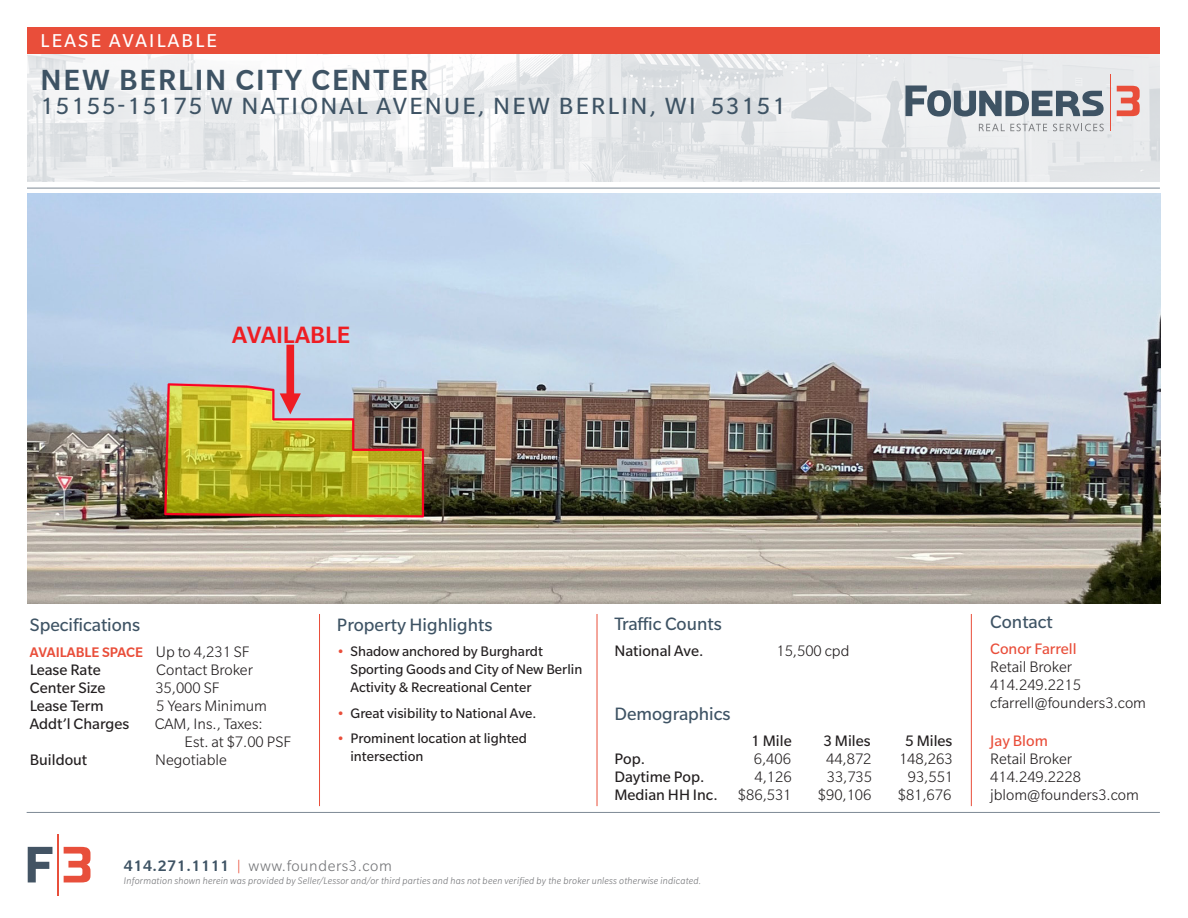
<style>
.page{position:relative;width:1188px;height:918px;background:#fff}
.page>*{position:absolute;margin:0;border:0;box-sizing:border-box;transform-origin:0 0}
.t1{font:500 31.5px "Slate Pro";letter-spacing:.06em;color:#3e5364}
.t2{font:25.5px "Slate Pro";letter-spacing:.09em;color:#3e5364}
.t3{font:500 25.5px "Slate Pro";color:#ee1d23}
.t4{font:20.25px "Slate Pro";letter-spacing:.11em;color:#fff}
.t5{font:19.5px "Slate Pro";color:#3e5364}
.t6{font:300 16.5px "Slate Pro";color:#231f20}
.t7{font:16.5px "Slate Pro";color:#231f20}
.t8{font:300 16.5px "Slate Pro";letter-spacing:.035em;color:#757679}
.t9{font:16.5px "Slate Pro";color:#e94e3a}
.t10{font:15px/18px "Slate Pro";color:#231f20}
.t11{font:500 15px "Slate Pro";color:#e94e3a}
.t12{font:italic 300 10.5px "Slate Pro";letter-spacing:.02em;color:#757679}
.s1{font-weight:300;font-size:16.5px;color:#231f20}
.s2{color:#e94e3a}
.s3{font-weight:300}
.s4{font-weight:500;color:#3e5364}
</style>
<div class="page">
<img style="left:27px;top:54px;width:1133px;height:128px">
<hr style="left:1110px;top:75px;width:1px;height:56px;background:#e94e3a">
<svg style="left:905px;top:86px;width:199px;height:31px"></svg>
<svg style="left:1117px;top:86px;width:23px;height:30px"></svg>
<svg style="left:979px;top:124px;width:68px;height:7px"></svg>
<svg style="left:1053px;top:124px;width:51px;height:7px"></svg>
<hr style="left:27px;top:188px;width:1133px;height:1px;background:#7d8995">
<div style="left:27px;top:27px;width:1133px;height:27px;background:#e94e3a"></div>
<hr style="left:58px;top:834px;width:1px;height:61px;background:#e84f3b">
<svg style="left:28px;top:847px;width:24px;height:35px"></svg>
<svg style="left:64px;top:847px;width:26px;height:35px"></svg>
<hr style="left:27px;top:812px;width:1133px;height:1px;background:#7d8995">
<hr style="left:971px;top:614px;width:1px;height:192px;background:#e94e3a">
<hr style="left:597px;top:614px;width:1px;height:192px;background:#e94e3a">
<hr style="left:319px;top:614px;width:1px;height:192px;background:#e94e3a">
<img style="left:27px;top:193px;width:1134px;height:411px">
<svg style="left:280px;top:345px;width:21px;height:69px"></svg>
<p class="t4" style="left:41px;top:30px;width:178px">LEASE AVAILABLE</p>
<p class="t1" style="left:41px;top:60px;width:389px">NEW BERLIN CITY CENTER</p>
<p class="t2" style="left:41px;top:93px;width:747px">15155-15175 W NATIONAL AVENUE, NEW BERLIN, WI 53151</p>
<p class="t3" style="left:232px;top:320px;width:120px">AVAILABLE</p>
<p class="t5" style="left:30px;top:615px;width:112px">Specifications</p>
<p class="t11" style="left:30px;top:643px;width:221px">AVAILABLE SPACE <span class="s1">Up to 4,231 SF</span></p>
<p class="t7" style="left:30px;top:661px;width:72px">Lease Rate</p>
<p class="t6" style="left:156px;top:661px;width:98px">Contact Broker</p>
<p class="t7" style="left:30px;top:679px;width:77px">Center Size</p>
<p class="t6" style="left:155px;top:679px;width:65px">35,000 SF</p>
<p class="t7" style="left:30px;top:697px;width:75px">Lease Term</p>
<p class="t6" style="left:156px;top:697px;width:112px">5 Years Minimum</p>
<p class="t7" style="left:30px;top:715px;width:101px">Addt’l Charges</p>
<p class="t6" style="left:155px;top:715px;width:109px">CAM, Ins., Taxes:</p>
<p class="t6" style="left:185px;top:733px;width:108px">Est. at $7.00 PSF</p>
<p class="t7" style="left:30px;top:751px;width:59px">Buildout</p>
<p class="t6" style="left:155px;top:751px;width:73px">Negotiable</p>
<p class="t5" style="left:337px;top:614px;width:157px">Property Highlights</p>
<p class="t10" style="left:350px;top:643px;width:233px;text-indent:-14px"><span class="s2">•</span> Shadow anchored by Burghardt<br>Sporting Goods and City of New Berlin<br>Activity &amp; Recreational Center</p>
<p class="t10" style="left:337px;top:704px;width:201px"><span class="s2">•</span> Great visibility to National Ave.</p>
<p class="t10" style="left:350px;top:730px;width:178px;text-indent:-14px"><span class="s2">•</span> Prominent location at lighted intersection</p>
<p class="t5" style="left:614px;top:614px;width:109px">Traffic Counts</p>
<p class="t7" style="left:614px;top:642px;width:91px">National Ave.</p>
<p class="t6" style="left:776px;top:642px;width:74px">15,500 cpd</p>
<p class="t5" style="left:614px;top:704px;width:118px">Demographics</p>
<p class="t7" style="left:751px;top:732px;width:42px">1 Mile</p>
<p class="t7" style="left:823px;top:732px;width:49px">3 Miles</p>
<p class="t7" style="left:905px;top:732px;width:49px">5 Miles</p>
<p class="t7" style="left:614px;top:750px;width:32px">Pop.</p>
<p class="t6" style="left:754px;top:750px;width:39px">6,406</p>
<p class="t6" style="left:826px;top:750px;width:47px">44,872</p>
<p class="t6" style="left:899px;top:750px;width:55px">148,263</p>
<p class="t7" style="left:614px;top:768px;width:91px">Daytime Pop.</p>
<p class="t6" style="left:755px;top:768px;width:39px">4,126</p>
<p class="t6" style="left:827px;top:768px;width:47px">33,735</p>
<p class="t6" style="left:908px;top:768px;width:47px">93,551</p>
<p class="t7" style="left:614px;top:786px;width:179px">Median HH Inc. <span class="s3">$86,531</span></p>
<p class="t6" style="left:818px;top:786px;width:55px">$90,106</p>
<p class="t6" style="left:898px;top:786px;width:55px">$81,676</p>
<p class="t8" style="left:124px;top:857px;width:270px"><span class="s4">414.271.1111</span> <span class="s2">|</span> www.founders3.com</p>
<p class="t12" style="left:124px;top:875px;width:579px">Information shown herein was provided by Seller/Lessor and/or third parties and has not been verified by the broker unless otherwise indicated.</p>
<p class="t5" style="left:990px;top:612px;width:64px">Contact</p>
<p class="t9" style="left:990px;top:640px;width:88px">Conor Farrell</p>
<p class="t6" style="left:990px;top:658px;width:83px">Retail Broker</p>
<p class="t6" style="left:990px;top:676px;width:92px">414.249.2215</p>
<p class="t6" style="left:990px;top:694px;width:157px">cfarrell@founders3.com</p>
<p class="t9" style="left:990px;top:732px;width:59px">Jay Blom</p>
<p class="t6" style="left:990px;top:750px;width:83px">Retail Broker</p>
<p class="t6" style="left:990px;top:768px;width:92px">414.249.2228</p>
<p class="t6" style="left:990px;top:786px;width:150px">jblom@founders3.com</p>
</div>
